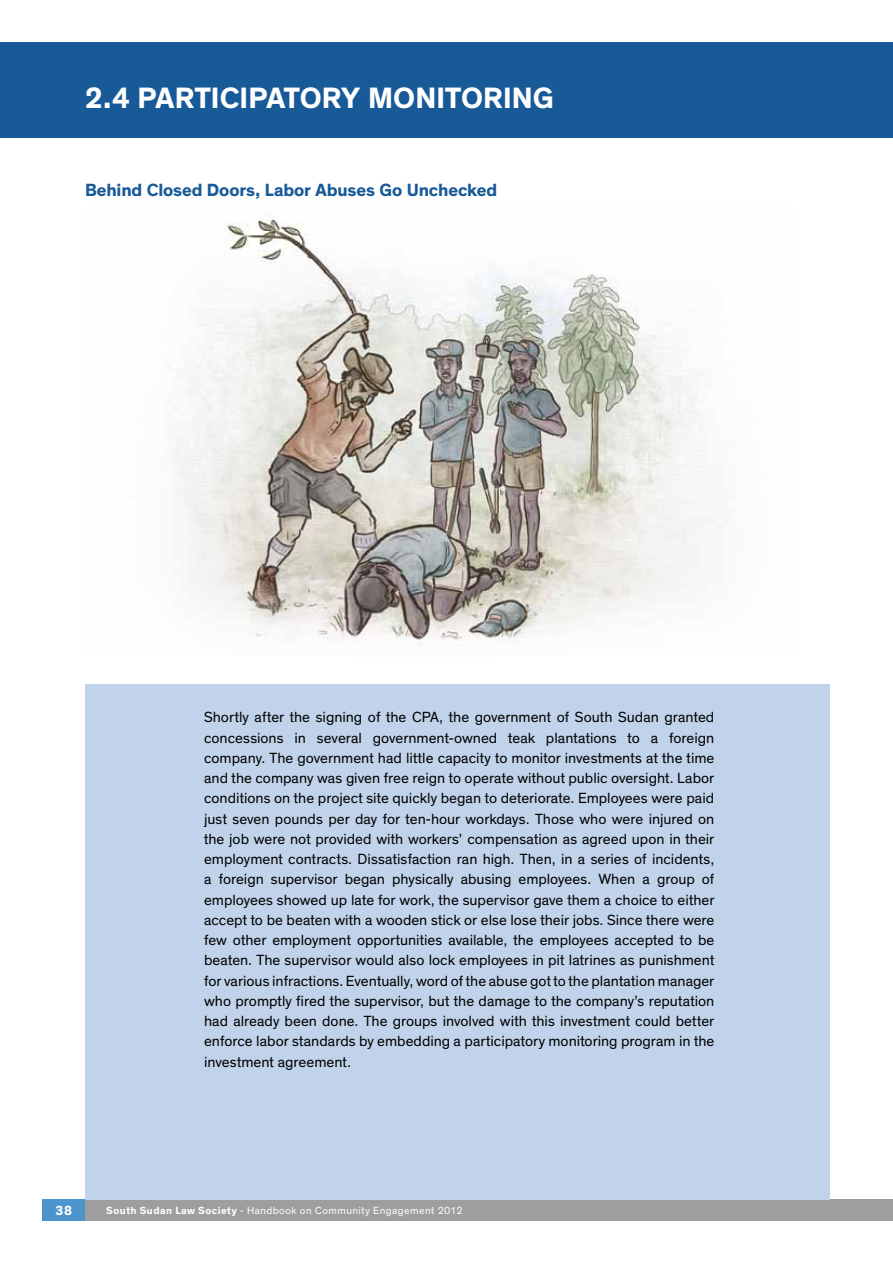
<style>
.page{position:relative;width:893px;height:1263px;background:#fff}
.page>*{position:absolute;margin:0;border:0;box-sizing:border-box;transform-origin:0 0}
.t1{font:700 30px "Theinhardt";color:#fff}
.t2{font:700 18px "Theinhardt";letter-spacing:-.005em;color:#185997}
.t3{font:15px/20.2px "Theinhardt";color:#000;text-align:justify}
.t4{font:700 13.5px "Theinhardt";color:#fff}
.t5{font:10.5px "Theinhardt";letter-spacing:.04em;color:#fff}
.s1{font-weight:700}
</style>
<div class="page">
<img style="left:173px;top:214px;width:534px;height:432px">
<div style="left:43px;top:1199px;width:850px;height:21px;background:#9c9e9f"></div>
<div style="left:0;top:43px;width:893px;height:95px;background:#185997"></div>
<div style="left:85px;top:684px;width:744px;height:515px;background:#c1d3ea"></div>
<div style="left:43px;top:1199px;width:42px;height:21px;background:#4c94cb"></div>
<h1 class="t1" style="left:85px;top:79px;width:89px">2.4 Participatory</h1>
<h1 class="t1" style="left:368px;top:79px;width:44px">Monitoring</h1>
<p class="t2" style="left:85px;top:179px;width:414px">Behind Closed Doors, Labor Abuses Go Unchecked</p>
<p class="t3" style="left:204px;top:707px;width:512px">Shortly after the signing of the CPA, the government of South Sudan granted concessions in several government-owned teak plantations to a foreign company. The government had little capacity to monitor investments at the time and the company was given free reign to operate without public oversight. Labor conditions on the project site quickly began to deteriorate. Employees were paid just seven pounds per day for ten-hour workdays. Those who were injured on the job were not provided with workers’ compensation as agreed upon in their employment contracts. Dissatisfaction ran high. Then, in a series of incidents, a foreign supervisor began physically abusing employees. When a group of employees showed up late for work, the supervisor gave them a choice to either accept to be beaten with a wooden stick or else lose their jobs. Since there were few other employment opportunities available, the employees accepted to be beaten. The supervisor would also lock employees in pit latrines as punishment for various infractions. Eventually, word of the abuse got to the plantation manager who promptly fired the supervisor, but the damage to the company’s reputation had already been done. The groups involved with this investment could better enforce labor standards by embedding a participatory monitoring program in the investment agreement.</p>
<p class="t4" style="left:56px;top:1202px;width:18px">38</p>
<p class="t5" style="left:106px;top:1204px;width:358px"><span class="s1">South Sudan Law Society</span> - Handbook on Community Engagement 2012</p>
</div>
